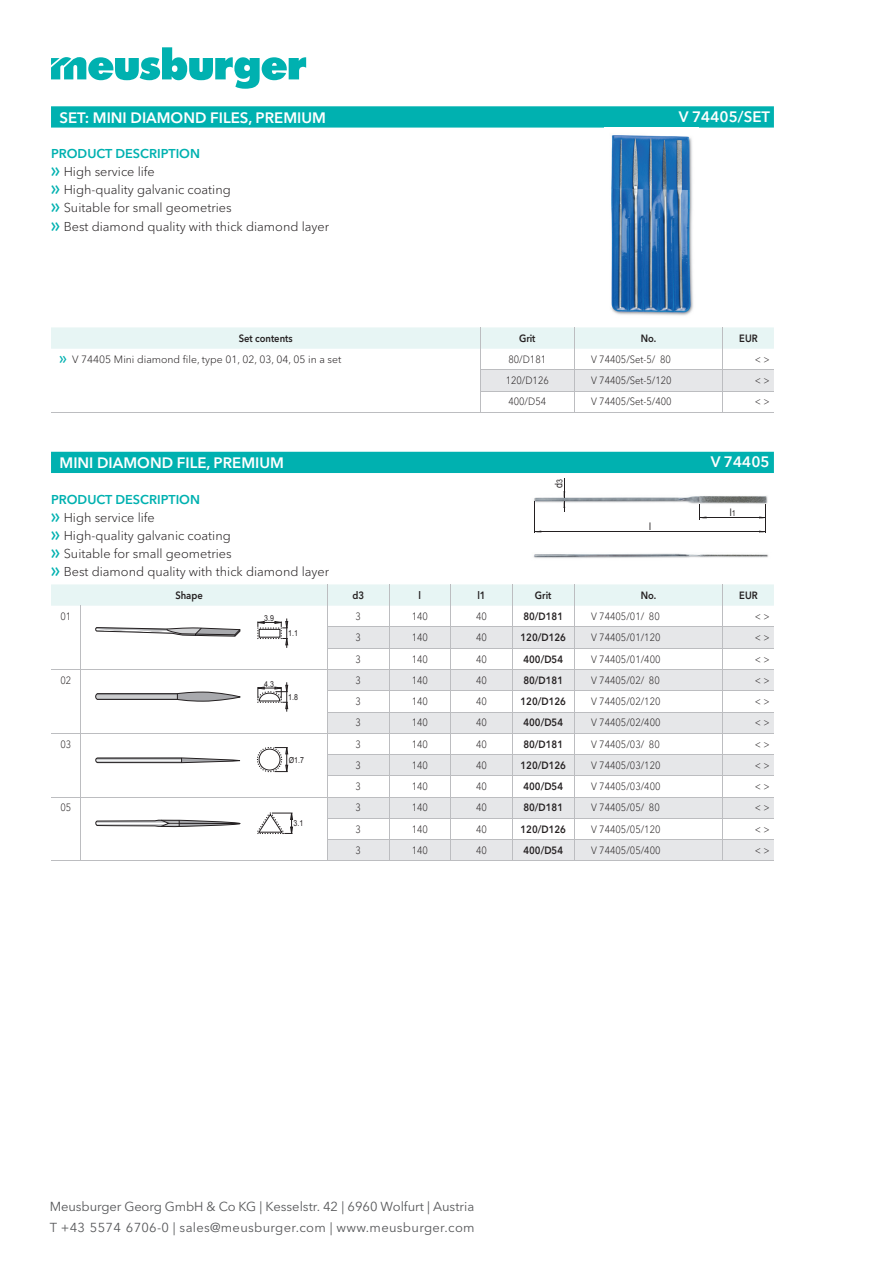
<style>
.page{position:relative;width:893px;height:1263px;background:#fff}
.page>*{position:absolute;margin:0;border:0;box-sizing:border-box;transform-origin:0 0}
.t1{font:600 15px "Avenir Next W1 G";color:#fff}
.t2{font:12.9px/20.7px "Avenir Next W1 G";color:#57585a}
.t3{font:300 12.75px/18px "Avenir Next W1 G";color:#231f20}
.t4{font:300 10.5px "Avenir Next W1 G";color:#231f20;scale:.9 1}
.t5{font:600 10.5px "Avenir Next W1 G";color:#231f20;scale:.9 1}
.t6{font:300 10.5px "Avenir Next W1 G";color:#231f20}
.t7{font:10.5px "Arial";color:#231f20;scale:.85 1}
.t8{font:8.25px "Arial";color:#231f20;scale:.85 1}
.s1{font-weight:600;color:#00b1b0}
.s2{font-family:"Meusburger Sonderzeichen";font-weight:400;color:#00b1b0}
.s3{font-size:8.25px}
</style>
<div class="page">
<svg style="left:51px;top:47px;width:255px;height:42px"></svg>
<svg style="left:51px;top:106px;width:723px;height:22px;background:#09b3b2"></svg>
<img style="left:611px;top:135px;width:82px;height:181px">
<svg style="left:51px;top:327px;width:723px;height:85px"></svg>
<hr style="left:480px;top:370px;width:94px;height:1px;background:#bcbdc0">
<hr style="left:574px;top:370px;width:149px;height:1px;background:#bcbdc0">
<hr style="left:723px;top:370px;width:51px;height:1px;background:#bcbdc0">
<hr style="left:480px;top:391px;width:94px;height:1px;background:#bcbdc0">
<hr style="left:574px;top:391px;width:149px;height:1px;background:#bcbdc0">
<hr style="left:723px;top:391px;width:51px;height:1px;background:#bcbdc0">
<hr style="left:51px;top:412px;width:429px;height:1px;background:#bcbdc0">
<hr style="left:480px;top:412px;width:94px;height:1px;background:#bcbdc0">
<hr style="left:574px;top:412px;width:149px;height:1px;background:#bcbdc0">
<hr style="left:723px;top:412px;width:51px;height:1px;background:#bcbdc0">
<div style="left:51px;top:452px;width:723px;height:21px;background:#00b1b0"></div>
<img style="left:533px;top:492px;width:235px;height:66px">
<hr style="left:534px;top:501px;width:1px;height:31px;background:#231f20">
<hr style="left:700px;top:517px;width:66px;height:1px;background:#231f20">
<svg style="left:700px;top:504px;width:6px;height:15px"></svg>
<svg style="left:759px;top:504px;width:7px;height:28px"></svg>
<hr style="left:535px;top:532px;width:231px;height:1px;background:#231f20">
<svg style="left:563px;top:479px;width:2px;height:32px"></svg>
<hr style="left:51px;top:861px;width:30px;height:1px;background:#bcbdc0">
<hr style="left:81px;top:861px;width:246px;height:1px;background:#bcbdc0">
<hr style="left:327px;top:861px;width:62px;height:1px;background:#bcbdc0">
<hr style="left:389px;top:861px;width:62px;height:1px;background:#bcbdc0">
<hr style="left:451px;top:861px;width:61px;height:1px;background:#bcbdc0">
<hr style="left:512px;top:861px;width:62px;height:1px;background:#bcbdc0">
<hr style="left:574px;top:861px;width:149px;height:1px;background:#bcbdc0">
<hr style="left:723px;top:861px;width:51px;height:1px;background:#bcbdc0">
<svg style="left:51px;top:584px;width:723px;height:277px"></svg>
<hr style="left:169px;top:823px;width:71px;height:1px;background:#231f20">
<h1 class="t1" style="left:60px;top:108px;width:268px">SET: MINI DIAMOND FILES, PREMIUM</h1>
<h1 class="t1" style="left:679px;top:108px;width:93px">V 74405/SET</h1>
<p class="t3" style="left:51px;top:145px;width:280px"><span class="s1">PRODUCT DESCRIPTION<br></span><span class="s2">f</span> High service life<br><span class="s2">f</span> High-quality galvanic coating<br><span class="s2">f</span> Suitable for small geometries<br><span class="s2">f</span> Best diamond quality with thick diamond layer</p>
<p class="t5" style="left:239px;top:332px;width:61px">Set contents</p>
<p class="t5" style="left:519px;top:332px;width:20px">Grit</p>
<p class="t5" style="left:641px;top:332px;width:19px">No.</p>
<p class="t5" style="left:739px;top:332px;width:22px">EUR</p>
<p class="t6" style="left:60px;top:353px;width:283px"><span class="s2">f</span> V 74405 Mini diamond file, type 01, 02, 03, 04, 05 in a set</p>
<p class="t4" style="left:508px;top:353px;width:44px">80/D181</p>
<p class="t4" style="left:591px;top:353px;width:90px">V 74405/Set-5/ 80</p>
<p class="t4" style="left:755px;top:353px;width:18px">&lt; &gt;</p>
<p class="t4" style="left:506px;top:374px;width:50px">120/D126</p>
<p class="t4" style="left:591px;top:374px;width:91px">V 74405/Set-5/120</p>
<p class="t4" style="left:755px;top:374px;width:18px">&lt; &gt;</p>
<p class="t4" style="left:508px;top:395px;width:44px">400/D54</p>
<p class="t4" style="left:591px;top:395px;width:91px">V 74405/Set-5/400</p>
<p class="t4" style="left:755px;top:395px;width:18px">&lt; &gt;</p>
<h1 class="t1" style="left:60px;top:454px;width:226px">MINI DIAMOND FILE, PREMIUM</h1>
<h1 class="t1" style="left:711px;top:453px;width:60px">V 74405</h1>
<p class="t3" style="left:51px;top:490px;width:280px"><span class="s1">PRODUCT DESCRIPTION<br></span><span class="s2">f</span> High service life<br><span class="s2">f</span> High-quality galvanic coating<br><span class="s2">f</span> Suitable for small geometries<br><span class="s2">f</span> Best diamond quality with thick diamond layer</p>
<p class="t7" style="left:552px;top:488px;width:12px;rotate:-90deg">d<span class="s3">3</span></p>
<p class="t7" style="left:730px;top:505px;width:8px">l<span class="s3">1</span></p>
<p class="t7" style="left:649px;top:519px;width:4px">l</p>
<p class="t5" style="left:175px;top:589px;width:32px">Shape</p>
<p class="t5" style="left:352px;top:589px;width:15px">d3</p>
<p class="t5" style="left:419px;top:589px;width:4px">l</p>
<p class="t5" style="left:477px;top:589px;width:11px">l1</p>
<p class="t5" style="left:535px;top:589px;width:20px">Grit</p>
<p class="t5" style="left:641px;top:589px;width:19px">No.</p>
<p class="t5" style="left:739px;top:589px;width:22px">EUR</p>
<p class="t4" style="left:60px;top:610px;width:14px">01</p>
<p class="t8" style="left:264px;top:613px;width:13px">3.9</p>
<p class="t4" style="left:356px;top:610px;width:8px">3</p>
<p class="t4" style="left:412px;top:610px;width:20px">140</p>
<p class="t4" style="left:476px;top:610px;width:14px">40</p>
<p class="t5" style="left:523px;top:610px;width:46px">80/D181</p>
<p class="t4" style="left:591px;top:610px;width:78px">V 74405/01/ 80</p>
<p class="t4" style="left:755px;top:610px;width:18px">&lt; &gt;</p>
<p class="t4" style="left:356px;top:631px;width:8px">3</p>
<p class="t4" style="left:412px;top:631px;width:20px">140</p>
<p class="t4" style="left:476px;top:631px;width:14px">40</p>
<p class="t5" style="left:520px;top:631px;width:52px">120/D126</p>
<p class="t4" style="left:591px;top:631px;width:78px">V 74405/01/120</p>
<p class="t4" style="left:755px;top:631px;width:18px">&lt; &gt;</p>
<p class="t4" style="left:356px;top:653px;width:8px">3</p>
<p class="t4" style="left:412px;top:653px;width:20px">140</p>
<p class="t4" style="left:476px;top:653px;width:14px">40</p>
<p class="t5" style="left:523px;top:652px;width:46px">400/D54</p>
<p class="t4" style="left:591px;top:653px;width:78px">V 74405/01/400</p>
<p class="t4" style="left:755px;top:653px;width:18px">&lt; &gt;</p>
<p class="t8" style="left:288px;top:628px;width:13px">1.1</p>
<p class="t4" style="left:60px;top:674px;width:14px">02</p>
<p class="t8" style="left:264px;top:678px;width:13px">4.3</p>
<p class="t4" style="left:356px;top:674px;width:8px">3</p>
<p class="t4" style="left:412px;top:674px;width:20px">140</p>
<p class="t4" style="left:476px;top:674px;width:14px">40</p>
<p class="t5" style="left:523px;top:674px;width:46px">80/D181</p>
<p class="t4" style="left:591px;top:674px;width:78px">V 74405/02/ 80</p>
<p class="t4" style="left:755px;top:674px;width:18px">&lt; &gt;</p>
<p class="t4" style="left:356px;top:695px;width:8px">3</p>
<p class="t4" style="left:412px;top:695px;width:20px">140</p>
<p class="t4" style="left:476px;top:695px;width:14px">40</p>
<p class="t5" style="left:520px;top:695px;width:52px">120/D126</p>
<p class="t4" style="left:591px;top:695px;width:78px">V 74405/02/120</p>
<p class="t4" style="left:755px;top:695px;width:18px">&lt; &gt;</p>
<p class="t4" style="left:356px;top:716px;width:8px">3</p>
<p class="t4" style="left:412px;top:716px;width:20px">140</p>
<p class="t4" style="left:476px;top:716px;width:14px">40</p>
<p class="t5" style="left:523px;top:716px;width:46px">400/D54</p>
<p class="t4" style="left:591px;top:716px;width:78px">V 74405/02/400</p>
<p class="t4" style="left:755px;top:716px;width:18px">&lt; &gt;</p>
<p class="t8" style="left:288px;top:692px;width:13px">1.8</p>
<p class="t4" style="left:60px;top:738px;width:14px">03</p>
<p class="t8" style="left:289px;top:754px;width:19px">Ø1.7</p>
<p class="t4" style="left:356px;top:738px;width:8px">3</p>
<p class="t4" style="left:412px;top:738px;width:20px">140</p>
<p class="t4" style="left:476px;top:738px;width:14px">40</p>
<p class="t5" style="left:523px;top:737px;width:46px">80/D181</p>
<p class="t4" style="left:591px;top:738px;width:78px">V 74405/03/ 80</p>
<p class="t4" style="left:755px;top:738px;width:18px">&lt; &gt;</p>
<p class="t4" style="left:356px;top:759px;width:8px">3</p>
<p class="t4" style="left:412px;top:759px;width:20px">140</p>
<p class="t4" style="left:476px;top:759px;width:14px">40</p>
<p class="t5" style="left:520px;top:759px;width:52px">120/D126</p>
<p class="t4" style="left:591px;top:759px;width:78px">V 74405/03/120</p>
<p class="t4" style="left:755px;top:759px;width:18px">&lt; &gt;</p>
<p class="t4" style="left:356px;top:780px;width:8px">3</p>
<p class="t4" style="left:412px;top:780px;width:20px">140</p>
<p class="t4" style="left:476px;top:780px;width:14px">40</p>
<p class="t5" style="left:523px;top:780px;width:46px">400/D54</p>
<p class="t4" style="left:591px;top:780px;width:78px">V 74405/03/400</p>
<p class="t4" style="left:755px;top:780px;width:18px">&lt; &gt;</p>
<p class="t4" style="left:60px;top:801px;width:14px">05</p>
<p class="t8" style="left:294px;top:818px;width:13px">3.1</p>
<p class="t4" style="left:356px;top:801px;width:8px">3</p>
<p class="t4" style="left:412px;top:801px;width:20px">140</p>
<p class="t4" style="left:476px;top:801px;width:14px">40</p>
<p class="t5" style="left:523px;top:801px;width:46px">80/D181</p>
<p class="t4" style="left:591px;top:801px;width:78px">V 74405/05/ 80</p>
<p class="t4" style="left:755px;top:801px;width:18px">&lt; &gt;</p>
<p class="t4" style="left:356px;top:823px;width:8px">3</p>
<p class="t4" style="left:412px;top:823px;width:20px">140</p>
<p class="t4" style="left:476px;top:823px;width:14px">40</p>
<p class="t5" style="left:520px;top:822px;width:52px">120/D126</p>
<p class="t4" style="left:591px;top:823px;width:78px">V 74405/05/120</p>
<p class="t4" style="left:755px;top:823px;width:18px">&lt; &gt;</p>
<p class="t4" style="left:356px;top:844px;width:8px">3</p>
<p class="t4" style="left:412px;top:844px;width:20px">140</p>
<p class="t4" style="left:476px;top:844px;width:14px">40</p>
<p class="t5" style="left:523px;top:844px;width:46px">400/D54</p>
<p class="t4" style="left:591px;top:844px;width:78px">V 74405/05/400</p>
<p class="t4" style="left:755px;top:844px;width:18px">&lt; &gt;</p>
<p class="t2" style="left:50px;top:1196px;width:426px">Meusburger Georg GmbH &amp; Co KG | Kesselstr. 42 | 6960 Wolfurt | Austria<br>T +43 5574 6706-0 | sales@meusburger.com | www.meusburger.com</p>
</div>
